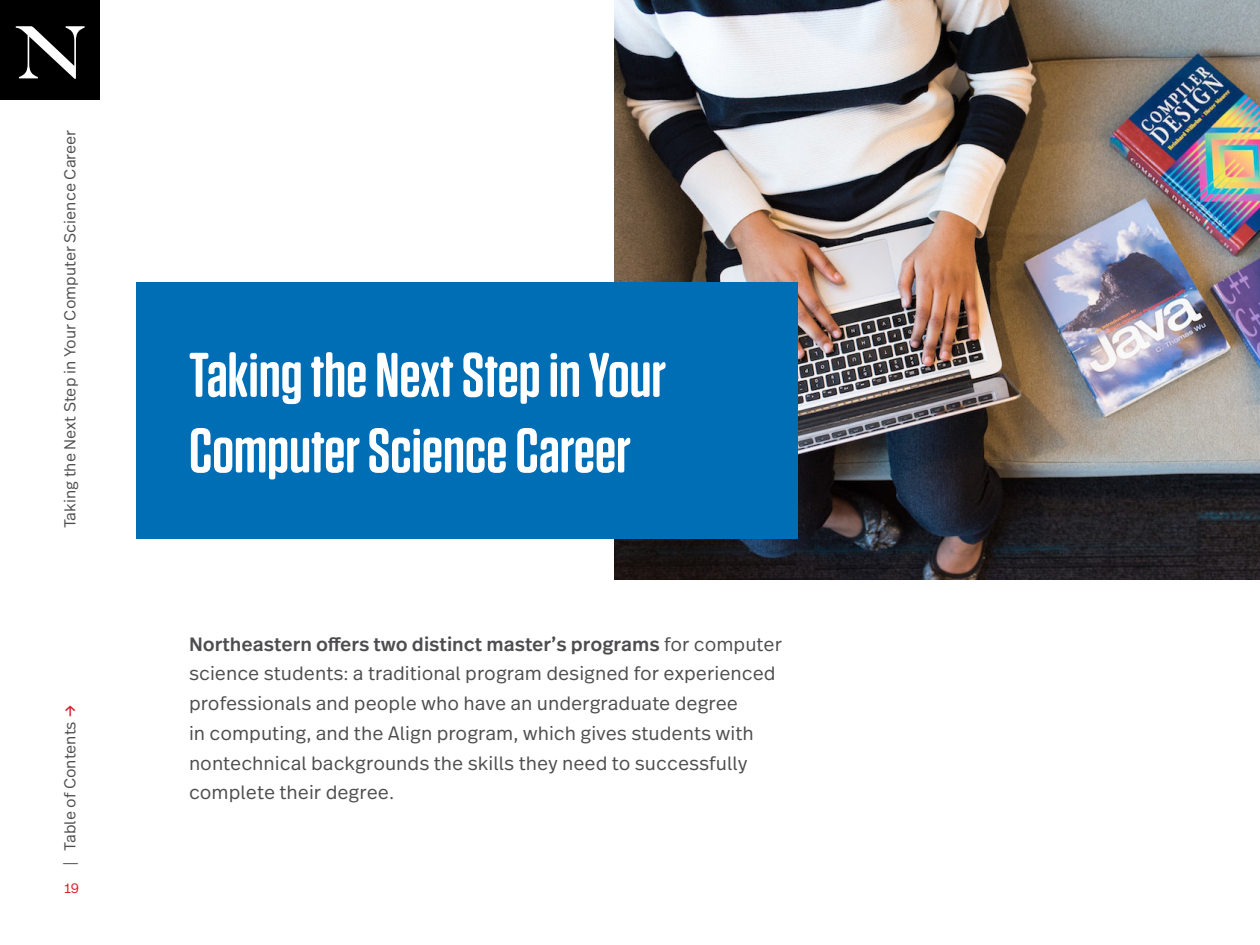
<style>
.page{position:relative;width:1260px;height:945px;background:#fff}
.page>*{position:absolute;margin:0;border:0;box-sizing:border-box;transform-origin:0 0}
.t1{font:600 63px/75.6px "Tungsten Rounded";color:#fff}
.t2{font:300 19.25px/29.8px "Real Text Pro";color:#4d4d4f}
.t3{font:300 15.75px "Real Text Pro";color:#4d4d4f}
.t4{font:300 14px "Real Head Pro";color:#d41b2c}
.s1{font-weight:400;color:#d41b2c}
.s2{font-weight:500}
</style>
<div class="page">
<div style="left:0;top:0;width:100px;height:100px;background:#000"></div>
<svg style="left:16px;top:26px;width:69px;height:53px"></svg>
<img style="left:614px;top:0;width:646px;height:580px">
<div style="left:136px;top:282px;width:662px;height:256px;background:#006eb5"></div>
<p class="t3" style="left:59px;top:528px;width:400px;rotate:-90deg">Taking the Next Step in Your Computer Science Career</p>
<p class="t3" style="left:59px;top:866px;width:164px;rotate:-90deg">| Table of Contents <span class="s1">→</span></p>
<p class="t4" style="left:64px;top:879px;width:16px">19</p>
<h1 class="t1" style="left:189px;top:338px;width:478px">Taking the Next Step in Your<br>Computer Science Career</h1>
<p class="t2" style="left:189px;top:628px;width:595px"><span class="s2">Northeastern offers two distinct master’s programs</span> for computer science students: a traditional program designed for experienced professionals and people who have an undergraduate degree<br>in computing, and the Align program, which gives students with nontechnical backgrounds the skills they need to successfully complete their degree.</p>
</div>
